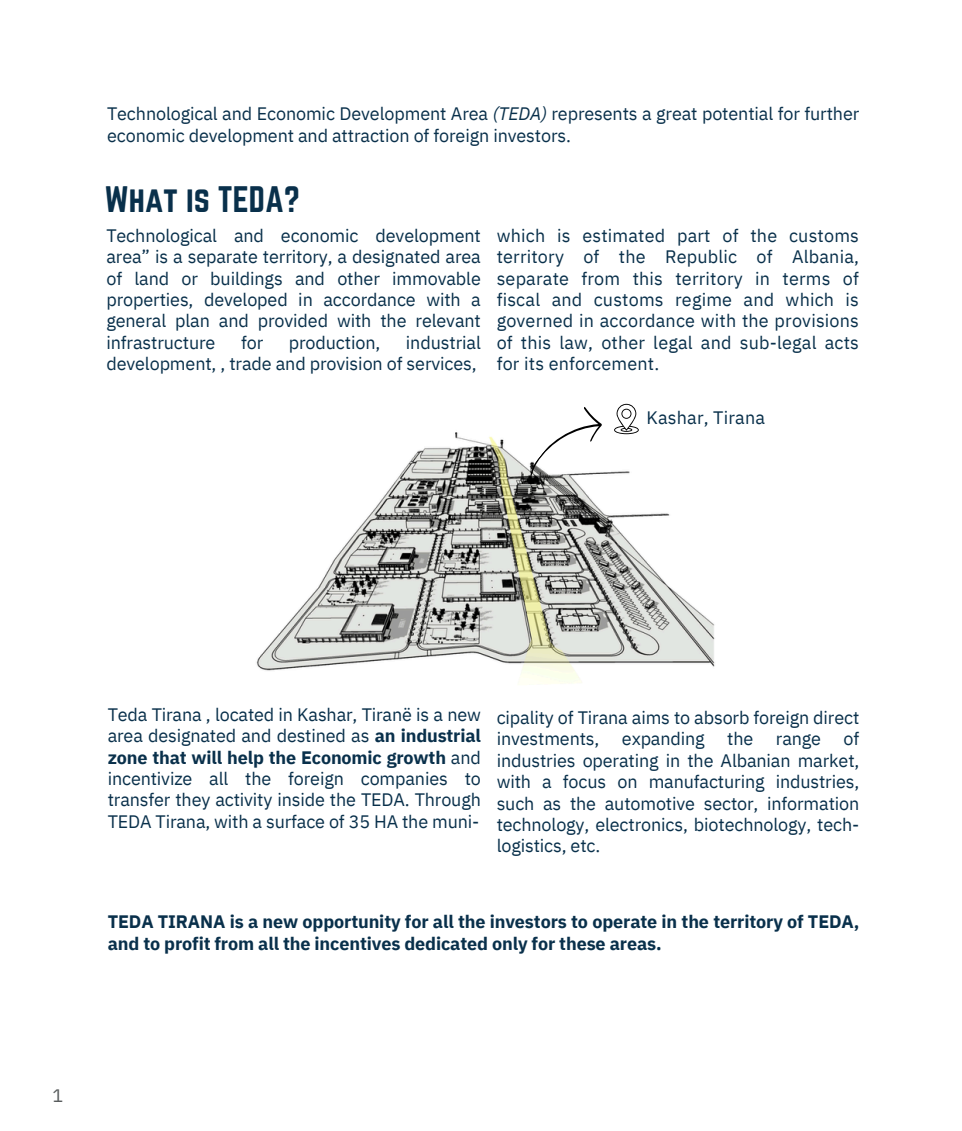
<style>
.page{position:relative;width:962px;height:1131px;background:#fff}
.page>*{position:absolute;margin:0;border:0;box-sizing:border-box;transform-origin:0 0}
.t1{font:32.25px "Norwester";color:#09304b}
.t2{font:18px/21.3px "IBM Plex Sans";letter-spacing:-.005em;color:#09304b;text-align:justify}
.t3{font:700 18px/21.3px "IBM Plex Sans";letter-spacing:-.005em;color:#09304b}
.t4{font:18px "IBM Plex Sans";color:#585c5d}
.s1{font-style:italic}
.s2{font-weight:700}
</style>
<div class="page">
<img style="left:256px;top:403px;width:459px;height:281px">
<svg style="left:522px;top:404px;width:84px;height:94px"></svg>
<svg style="left:614px;top:404px;width:25px;height:30px"></svg>
<p class="t2" style="left:107px;top:103px;width:754px">Technological and Economic Development Area <span class="s1">(TEDA)</span> represents a great potential for further economic development and attraction of foreign investors.</p>
<p class="t1" style="left:104px;top:179px;width:197px">What is TEDA?</p>
<p class="t2" style="left:106px;top:224px;width:376px">Technological and economic development area” is a separate territory, a designated area of land or buildings and other immovable properties, developed in accordance with a general plan and provided with the relevant infrastructure</p>
<p class="t2" style="left:106px;top:331px;width:376px;text-align:right">industrial<br>development, , trade and provision of services,</p>
<p class="t2" style="left:241px;top:331px;width:24px">for</p>
<p class="t2" style="left:289px;top:331px;width:93px">production,</p>
<p class="t2" style="left:497px;top:224px;width:364px">which is estimated part of the customs territory of the Republic of Albania, separate from this territory in terms of fiscal and customs regime and which is governed in accordance with the provisions of this law, other legal and sub-legal acts for its enforcement.</p>
<p class="t2" style="left:646px;top:406px;width:120px">Kashar, Tirana</p>
<p class="t2" style="left:108px;top:703px;width:375px">Teda Tirana , located in Kashar, Tiranë is a new area designated and destined as <span class="s2">an industrial zone that will help the Economic growth</span> and incentivize all the foreign companies to transfer they activity inside the TEDA. Through TEDA Tirana, with a surface of 35 HA the muni-</p>
<p class="t2" style="left:497px;top:706px;width:364px">cipality of Tirana aims to absorb foreign direct investments, expanding the range of industries operating in the Albanian market, with a focus on manufacturing industries, such as the automotive sector, information technology, electronics, biotechnology, tech&shy;logistics, etc.</p>
<p class="t3" style="left:108px;top:911px;width:753px">TEDA TIRANA is a new opportunity for all the investors to operate in the territory of TEDA, and to profit from all the incentives dedicated only for these areas.</p>
<h1 class="t4" style="left:53px;top:1083px;width:12px">1</h1>
</div>
